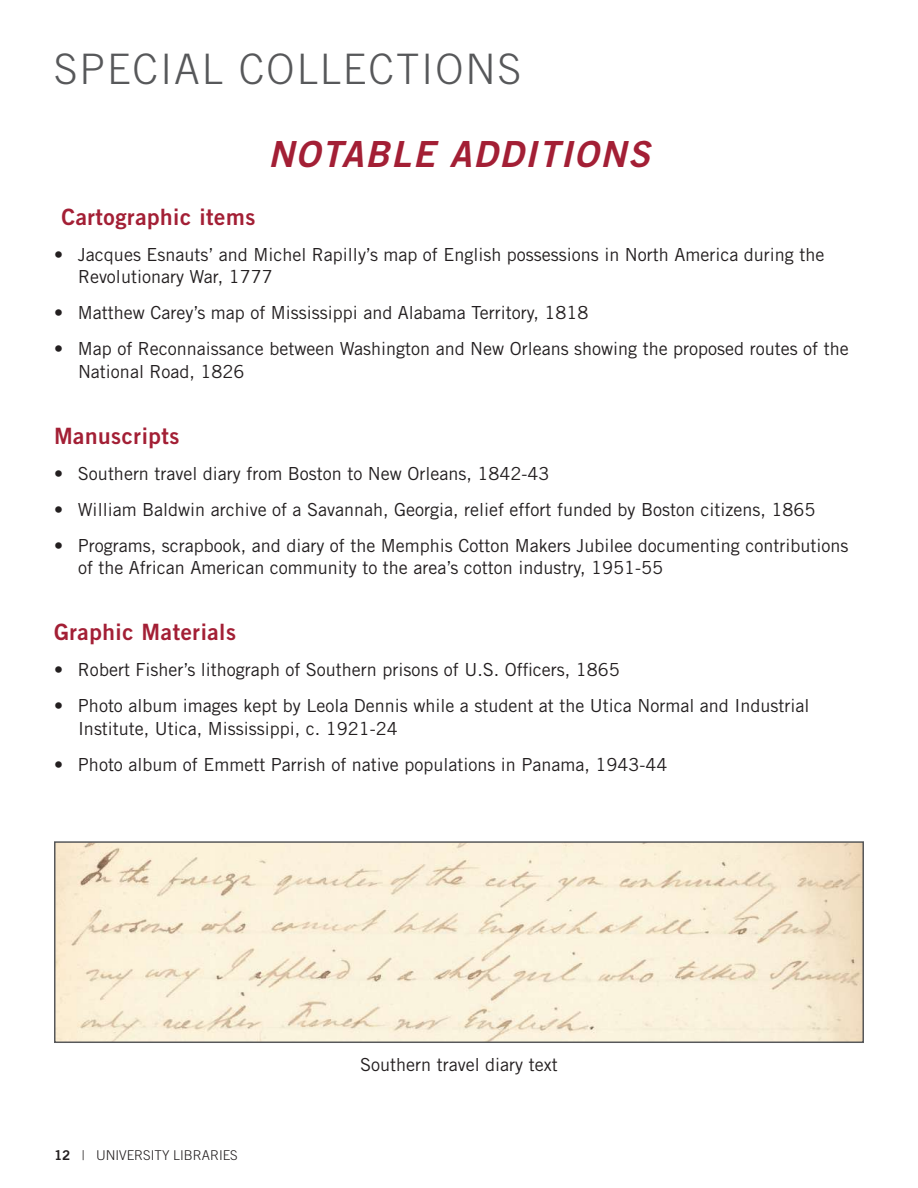
<style>
.page{position:relative;width:918px;height:1188px;background:#fff}
.page>*{position:absolute;margin:0;border:0;box-sizing:border-box;transform-origin:0 0}
.t1{font:300 42px "Trade Gothic LT Std";letter-spacing:.05em;color:#57585a}
.t2{font:36px "Trade Gothic LT Std Bd 2 Obl";letter-spacing:.05em;color:#a31f35}
.t3{font:22.5px "Trade Gothic LT Std Bd 2";letter-spacing:.025em;color:#a31f35}
.t4{font:18px/22.5px "Trade Gothic LT Std";color:#231f20}
.t5{font:300 13.5px "Trade Gothic LT Std";color:#231f20}
.s1{font-family:"Trade Gothic LT Std Bd 2";font-weight:400}
</style>
<div class="page">
<img style="left:57px;top:844px;width:804px;height:196px">
<div style="left:54px;top:841px;width:810px;height:202px;border:2px solid #57585a"></div>
<h1 class="t1" style="left:54px;top:44px;width:469px">SPECIAL COLLECTIONS</h1>
<h2 class="t2" style="left:268px;top:131px;width:383px">NOTABLE ADDITIONS</h2>
<p class="t3" style="left:61px;top:203px;width:195px">Cartographic items</p>
<p class="t4" style="left:78px;top:243px;width:748px;text-indent:-24px">• Jacques Esnauts’ and Michel Rapilly’s map of English possessions in North America during the<br>Revolutionary War, 1777</p>
<p class="t4" style="left:54px;top:301px;width:536px">• Matthew Carey’s map of Mississippi and Alabama Territory, 1818</p>
<p class="t4" style="left:78px;top:337px;width:772px;text-indent:-24px">• Map of Reconnaissance between Washington and New Orleans showing the proposed routes of the<br>National Road, 1826</p>
<p class="t3" style="left:54px;top:422px;width:127px">Manuscripts</p>
<p class="t4" style="left:54px;top:462px;width:497px">• Southern travel diary from Boston to New Orleans, 1842-43</p>
<p class="t4" style="left:54px;top:498px;width:763px">• William Baldwin archive of a Savannah, Georgia, relief effort funded by Boston citizens, 1865</p>
<p class="t4" style="left:78px;top:534px;width:772px;text-indent:-24px">• Programs, scrapbook, and diary of the Memphis Cotton Makers Jubilee documenting contributions of the African American community to the area’s cotton industry, 1951-55</p>
<p class="t3" style="left:54px;top:618px;width:184px">Graphic Materials</p>
<p class="t4" style="left:54px;top:658px;width:567px">• Robert Fisher’s lithograph of Southern prisons of U.S. Officers, 1865</p>
<p class="t4" style="left:78px;top:694px;width:733px;text-indent:-24px">• Photo album images kept by Leola Dennis while a student at the Utica Normal and Industrial<br>Institute, Utica, Mississippi, c. 1921-24</p>
<p class="t4" style="left:54px;top:753px;width:615px">• Photo album of Emmett Parrish of native populations in Panama, 1943-44</p>
<p class="t5" style="left:54px;top:1147px;width:185px"><span class="s1">12</span> | UNIVERSITY LIBRARIES</p>
<p class="t4" style="left:360px;top:1053px;width:199px">Southern travel diary text</p>
</div>
